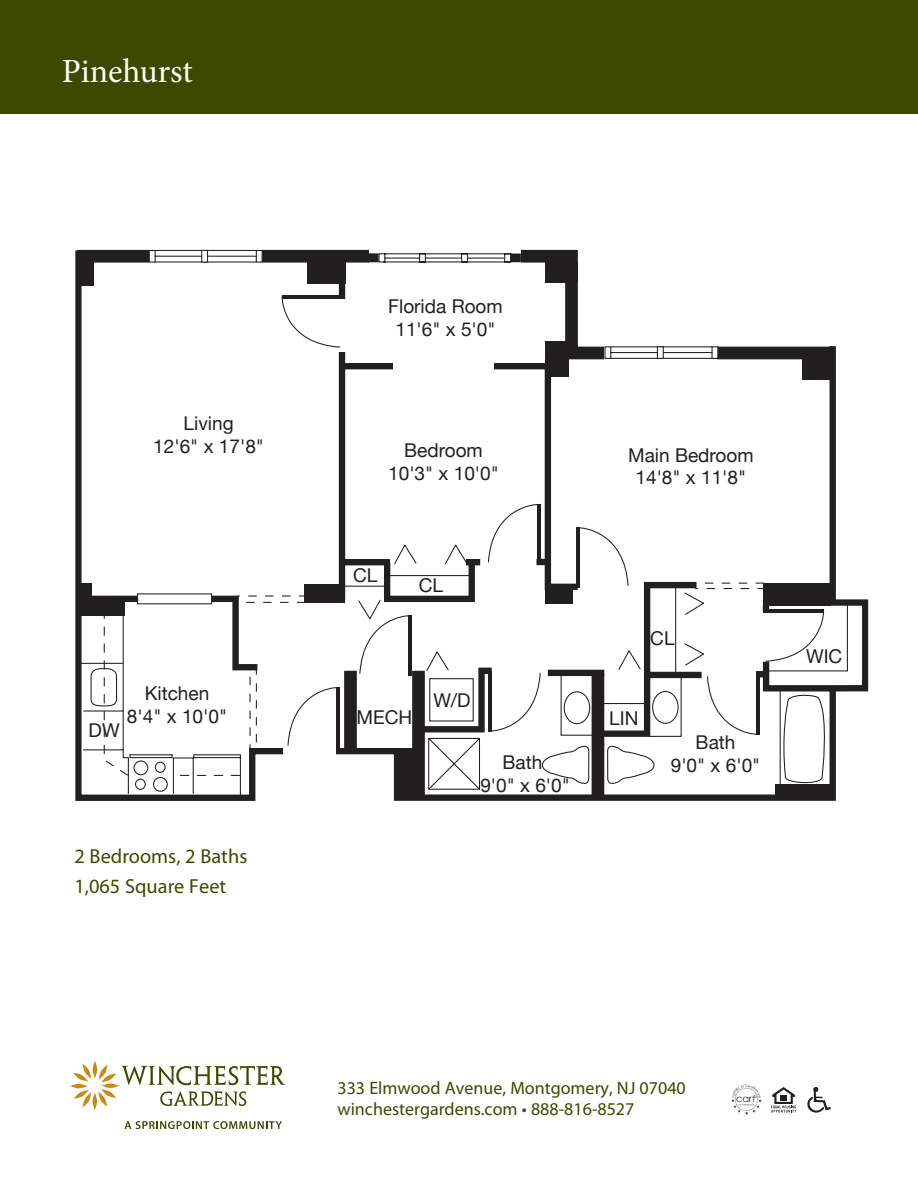
<style>
.page{position:relative;width:918px;height:1188px;background:#fff}
.page>*{position:absolute;margin:0;border:0;box-sizing:border-box;transform-origin:0 0}
.t1{font:33.9px "Minion Pro";letter-spacing:-.005em;color:#fff}
.t2{font:20.4px/29.5px "Myriad Pro";color:#3a4b00}
.t3{font:19.05px/22.8px "Helvetica Neue";color:#221f1f;text-align:center}
.t4{font:18px/21.8px "Myriad Pro";color:#3a4b00}
</style>
<div class="page">
<div style="left:0;top:0;width:918px;height:114px;background:#3a4b00"></div>
<svg style="left:125px;top:1121px;width:157px;height:8px"></svg>
<svg style="left:92px;top:1061px;width:5px;height:17px"></svg>
<svg style="left:73px;top:1064px;width:18px;height:18px"></svg>
<svg style="left:70px;top:1084px;width:18px;height:5px"></svg>
<svg style="left:73px;top:1090px;width:18px;height:18px"></svg>
<svg style="left:92px;top:1092px;width:5px;height:18px"></svg>
<svg style="left:98px;top:1064px;width:187px;height:43px"></svg>
<svg style="left:771px;top:1087px;width:25px;height:26px"></svg>
<svg style="left:807px;top:1087px;width:24px;height:26px"></svg>
<img style="left:732px;top:1085px;width:29px;height:29px">
<svg style="left:75px;top:249px;width:761px;height:552px"></svg>
<div style="left:775px;top:784px;width:56px;height:16px;background:#221f1f"></div>
<svg style="left:481px;top:253px;width:348px;height:532px"></svg>
<svg style="left:481px;top:737px;width:93px;height:44px"></svg>
<svg style="left:148px;top:249px;width:534px;height:488px"></svg>
<svg style="left:75px;top:593px;width:189px;height:184px"></svg>
<svg style="left:79px;top:614px;width:402px;height:183px"></svg>
<div style="left:78px;top:259px;width:16px;height:26px;background:#221f1f"></div>
<div style="left:545px;top:341px;width:23px;height:36px;background:#221f1f"></div>
<div style="left:545px;top:261px;width:32px;height:22px;background:#221f1f"></div>
<div style="left:605px;top:346px;width:112px;height:17px;background:#fff"></div>
<div style="left:711px;top:346px;width:7px;height:13px;border:1px solid #221f1f"></div>
<svg style="left:604px;top:346px;width:109px;height:13px"></svg>
<div style="left:802px;top:356px;width:33px;height:23px;background:#221f1f"></div>
<div style="left:78px;top:583px;width:14px;height:15px;background:#221f1f"></div>
<svg style="left:357px;top:543px;width:217px;height:129px"></svg>
<div style="left:536px;top:559px;width:12px;height:6px;background:#221f1f"></div>
<svg style="left:574px;top:527px;width:274px;height:260px"></svg>
<h1 class="t1" style="left:62px;top:50px;width:132px">Pinehurst</h1>
<p class="t3" style="left:153px;top:413px;width:112px">Living<br>12'6" x 17'8"</p>
<p class="t3" style="left:89px;top:721px;width:33px">DW</p>
<p class="t3" style="left:127px;top:684px;width:102px">Kitchen<br>8'4" x 10'0"</p>
<p class="t2" style="left:74px;top:844px;width:174px">2 Bedrooms, 2 Baths<br>1,065 Square Feet</p>
<p class="t3" style="left:388px;top:297px;width:116px">Florida Room<br>11'6" x 5'0"</p>
<p class="t3" style="left:388px;top:441px;width:112px">Bedroom<br>10'3" x 10'0"</p>
<p class="t3" style="left:628px;top:445px;width:127px">Main Bedroom<br>14'8" x 11'8"</p>
<p class="t3" style="left:353px;top:566px;width:26px">CL</p>
<p class="t3" style="left:419px;top:576px;width:26px">CL</p>
<p class="t3" style="left:433px;top:690px;width:39px">W/D</p>
<p class="t3" style="left:650px;top:628px;width:26px">CL</p>
<p class="t3" style="left:356px;top:707px;width:57px">MECH</p>
<p class="t3" style="left:609px;top:708px;width:31px">LIN</p>
<p class="t3" style="left:696px;top:733px;width:41px">Bath</p>
<p class="t3" style="left:503px;top:752px;width:41px">Bath</p>
<p class="t3" style="left:671px;top:756px;width:91px">9'0" x 6'0"</p>
<p class="t3" style="left:480px;top:775px;width:91px">9'0" x 6'0"</p>
<p class="t3" style="left:806px;top:647px;width:38px">WIC</p>
<p class="t4" style="left:338px;top:1078px;width:350px">333 Elmwood Avenue, Montgomery, NJ 07040 winchestergardens.com • 888-816-8527</p>
</div>
